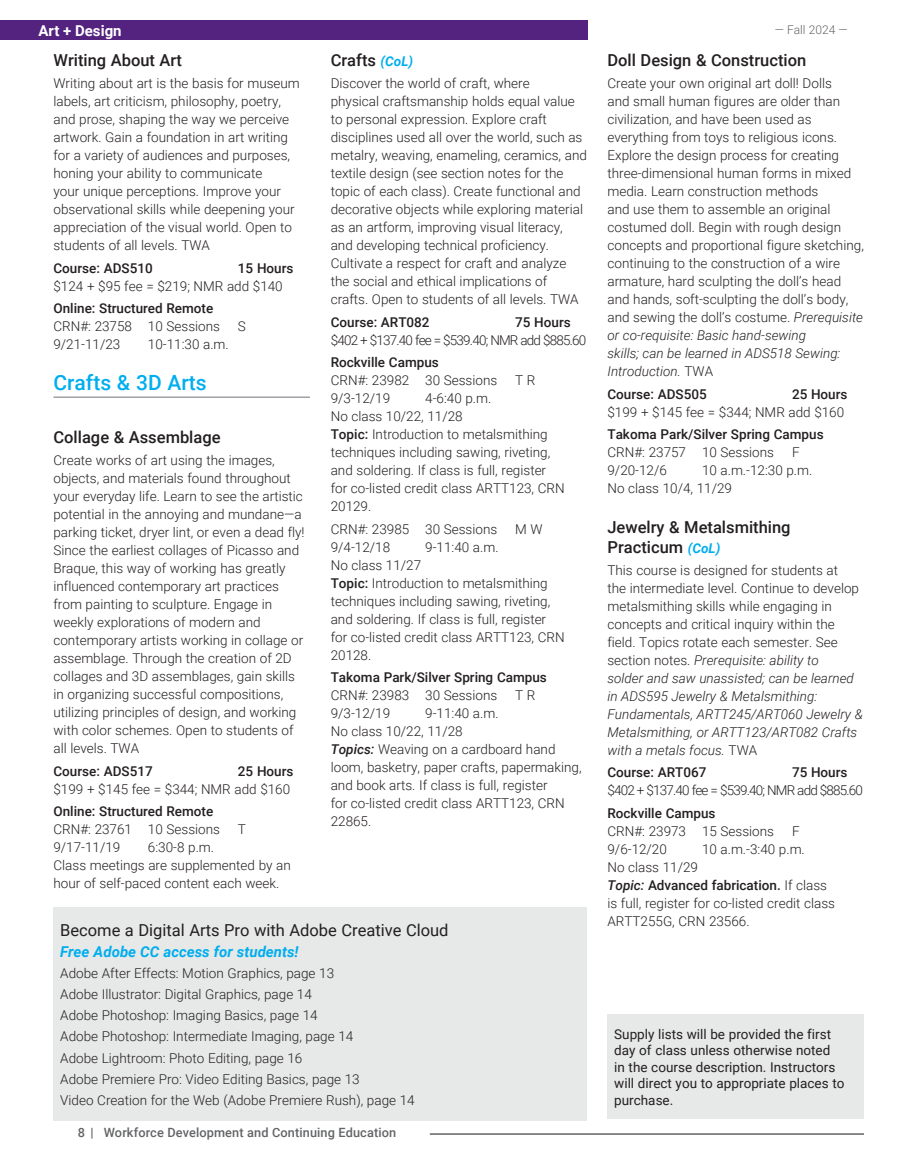
<style>
.page{position:relative;width:918px;height:1175px;background:#fff}
.page>*{position:absolute;margin:0;border:0;box-sizing:border-box;transform-origin:0 0}
.t1{font:500 21px "Roboto";color:#00aeef}
.t2{font:500 16.5px/19.8px "Roboto";color:#231f20}
.t3{font:16.5px "Roboto";color:#231f20}
.t4{font:italic 700 15px "Roboto";color:#00aeef}
.t5{font:700 15px "Roboto";color:#fff}
.t6{font:300 13.5px/18px "Roboto";color:#231f20}
.t7{font:500 13.5px "Roboto";color:#231f20}
.t8{font:13.5px/16.5px "Roboto";color:#231f20}
.t9{font:300 13.5px "Roboto";letter-spacing:-.06em;color:#231f20}
.t10{font:500 12.75px "Roboto";letter-spacing:.01em;color:#636466}
.t11{font:300 12px "Roboto";color:#636466}
.s1{font-weight:700;font-style:italic;font-size:13.5px;color:#00aeef}
.s2{font-style:italic}
.s3{font-weight:500}
.s4{font-weight:500;font-style:italic}
</style>
<div class="page">
<hr style="left:430px;top:1133px;width:434px;height:1px;background:#636466">
<div style="left:0;top:21px;width:588px;height:19px;background:#53237f"></div>
<hr style="left:53px;top:396px;width:257px;height:2px;background:#9fa1a4">
<div style="left:608px;top:1014px;width:256px;height:105px;background:#e7e8e8"></div>
<div style="left:53px;top:907px;width:534px;height:213px;background:#e7e8e8"></div>
<p class="t5" style="left:38px;top:20px;width:85px">Art + Design</p>
<p class="t11" style="left:775px;top:21px;width:75px">— Fall 2024 —</p>
<p class="t2" style="left:53px;top:50px;width:130px">Writing About Art</p>
<p class="t6" style="left:53px;top:74px;width:248px">Writing about art is the basis for museum labels, art criticism, philosophy, poetry, and prose, shaping the way we perceive artwork. Gain a foundation in art writing for a variety of audiences and purposes, honing your ability to communicate<br>your unique perceptions. Improve your observational skills while deepening your appreciation of the visual world. Open to students of all levels. TWA</p>
<p class="t7" style="left:53px;top:258px;width:101px">Course: ADS510</p>
<p class="t7" style="left:238px;top:258px;width:57px">15 Hours</p>
<p class="t6" style="left:53px;top:276px;width:231px">$124 + $95 fee = $219; NMR add $140</p>
<p class="t7" style="left:53px;top:299px;width:161px">Online: Structured Remote</p>
<p class="t6" style="left:53px;top:317px;width:168px">CRN#: 23758 10 Sessions</p>
<p class="t6" style="left:238px;top:317px;width:9px">S</p>
<p class="t6" style="left:53px;top:335px;width:68px">9/21-11/23</p>
<p class="t6" style="left:148px;top:335px;width:82px">10-11:30 a.m.</p>
<h1 class="t1" style="left:53px;top:367px;width:155px">Crafts &amp; 3D Arts</h1>
<p class="t2" style="left:331px;top:50px;width:84px">Crafts <span class="s1">(CoL)</span></p>
<p class="t6" style="left:331px;top:74px;width:258px">Discover the world of craft, where<br>physical craftsmanship holds equal value to personal expression. Explore craft disciplines used all over the world, such as metalry, weaving, enameling, ceramics, and textile design (see section notes for the topic of each class). Create functional and decorative objects while exploring material as an artform, improving visual literacy, and developing technical proficiency.<br>Cultivate a respect for craft and analyze the social and ethical implications of crafts. Open to students of all levels. TWA</p>
<p class="t7" style="left:331px;top:312px;width:100px">Course: ART082</p>
<p class="t7" style="left:515px;top:312px;width:57px">75 Hours</p>
<p class="t9" style="left:331px;top:330px;width:257px">$402 + $137.40 fee = $539.40; NMR add $885.60</p>
<p class="t7" style="left:331px;top:353px;width:110px">Rockville Campus</p>
<p class="t6" style="left:331px;top:371px;width:168px">CRN#: 23982 30 Sessions</p>
<p class="t6" style="left:515px;top:371px;width:22px">T R</p>
<p class="t6" style="left:331px;top:389px;width:61px">9/3-12/19</p>
<p class="t2" style="left:608px;top:50px;width:200px">Doll Design &amp; Construction</p>
<p class="t6" style="left:608px;top:74px;width:258px">Create your own original art doll! Dolls<br>and small human figures are older than civilization, and have been used as everything from toys to religious icons.<br>Explore the design process for creating three-dimensional human forms in mixed media. Learn construction methods<br>and use them to assemble an original costumed doll. Begin with rough design concepts and proportional figure sketching, continuing to the construction of a wire armature, hard sculpting the doll’s head and hands, soft-sculpting the doll’s body, and sewing the doll’s costume. <span class="s2">Prerequisite or co-requisite: Basic hand-sewing<br>skills; can be learned in ADS518 Sewing:<br>Introduction.</span> TWA</p>
<p class="t7" style="left:608px;top:384px;width:101px">Course: ADS505</p>
<p class="t7" style="left:792px;top:384px;width:57px">25 Hours</p>
<p class="t6" style="left:608px;top:402px;width:238px">$199 + $145 fee = $344; NMR add $160</p>
<p class="t7" style="left:608px;top:425px;width:218px">Takoma Park/Silver Spring Campus</p>
<p class="t6" style="left:608px;top:443px;width:168px">CRN#: 23757 10 Sessions</p>
<p class="t6" style="left:792px;top:443px;width:9px">F</p>
<p class="t6" style="left:608px;top:461px;width:61px">9/20-12/6</p>
<p class="t6" style="left:331px;top:389px;width:235px;text-indent:94px">4-6:40 p.m.<br>No class 10/22, 11/28<br><span class="s3">Topic:</span> Introduction to metalsmithing techniques including sawing, riveting, and soldering. If class is full, register for co-listed credit class ARTT123, CRN<br>20129.</p>
<p class="t6" style="left:331px;top:519px;width:168px">CRN#: 23985 30 Sessions</p>
<p class="t6" style="left:515px;top:519px;width:29px">M W</p>
<p class="t6" style="left:331px;top:537px;width:61px">9/4-12/18</p>
<p class="t6" style="left:425px;top:537px;width:75px">9-11:40 a.m.</p>
<p class="t6" style="left:331px;top:555px;width:235px">No class 11/27<br><span class="s3">Topic:</span> Introduction to metalsmithing techniques including sawing, riveting, and soldering. If class is full, register for co-listed credit class ARTT123, CRN<br>20128.</p>
<p class="t7" style="left:331px;top:668px;width:218px">Takoma Park/Silver Spring Campus</p>
<p class="t6" style="left:331px;top:686px;width:168px">CRN#: 23983 30 Sessions</p>
<p class="t6" style="left:515px;top:686px;width:22px">T R</p>
<p class="t6" style="left:331px;top:704px;width:61px">9/3-12/19</p>
<p class="t2" style="left:53px;top:427px;width:169px">Collage &amp; Assemblage</p>
<p class="t6" style="left:53px;top:450px;width:253px">Create works of art using the images, objects, and materials found throughout your everyday life. Learn to see the artistic potential in the annoying and mundane—a parking ticket, dryer lint, or even a dead fly!<br>Since the earliest collages of Picasso and Braque, this way of working has greatly influenced contemporary art practices from painting to sculpture. Engage in weekly explorations of modern and contemporary artists working in collage or assemblage. Through the creation of 2D collages and 3D assemblages, gain skills in organizing successful compositions, utilizing principles of design, and working with color schemes. Open to students of all levels. TWA</p>
<p class="t7" style="left:53px;top:761px;width:101px">Course: ADS517</p>
<p class="t7" style="left:238px;top:761px;width:57px">25 Hours</p>
<p class="t6" style="left:53px;top:779px;width:238px">$199 + $145 fee = $344; NMR add $160</p>
<p class="t7" style="left:53px;top:802px;width:161px">Online: Structured Remote</p>
<p class="t6" style="left:53px;top:820px;width:168px">CRN#: 23761 10 Sessions</p>
<p class="t6" style="left:238px;top:820px;width:10px">T</p>
<p class="t6" style="left:53px;top:838px;width:68px">9/17-11/19</p>
<p class="t6" style="left:608px;top:461px;width:206px;text-indent:94px">10 a.m.-12:30 p.m.<br>No class 10/4, 11/29</p>
<p class="t2" style="left:608px;top:517px;width:185px">Jewelry &amp; Metalsmithing<br>Practicum <span class="s1">(CoL)</span></p>
<p class="t6" style="left:607px;top:560px;width:257px">This course is designed for students at<br>the intermediate level. Continue to develop metalsmithing skills while engaging in concepts and critical inquiry within the field. Topics rotate each semester. See section notes. <span class="s2">Prerequisite: ability to<br>solder and saw unassisted; can be learned in ADS595 Jewelry &amp; Metalsmithing:<br>Fundamentals, ARTT245/ART060 Jewelry &amp; Metalsmithing, or ARTT123/ART082 Crafts with a metals focus.</span> TWA</p>
<p class="t7" style="left:608px;top:763px;width:100px">Course: ART067</p>
<p class="t7" style="left:792px;top:763px;width:57px">75 Hours</p>
<p class="t9" style="left:608px;top:781px;width:257px">$402 + $137.40 fee = $539.40; NMR add $885.60</p>
<p class="t7" style="left:608px;top:803px;width:110px">Rockville Campus</p>
<p class="t6" style="left:608px;top:821px;width:168px">CRN#: 23973 15 Sessions</p>
<p class="t6" style="left:792px;top:821px;width:9px">F</p>
<p class="t6" style="left:608px;top:839px;width:61px">9/6-12/20</p>
<p class="t6" style="left:702px;top:839px;width:104px">10 a.m.-3:40 p.m.</p>
<p class="t6" style="left:608px;top:857px;width:229px">No class 11/29<br><span class="s4">Topic:</span> <span class="s3">Advanced fabrication.</span> If class is full, register for co-listed credit class<br>ARTT255G, CRN 23566.</p>
<p class="t6" style="left:331px;top:704px;width:252px;text-indent:94px">9-11:40 a.m.<br>No class 10/22, 11/28<br><span class="s4">Topics:</span> Weaving on a cardboard hand loom, basketry, paper crafts, papermaking, and book arts. If class is full, register<br>for co-listed credit class ARTT123, CRN<br>22865.</p>
<p class="t6" style="left:53px;top:838px;width:239px;text-indent:94px">6:30-8 p.m.<br>Class meetings are supplemented by an hour of self-paced content each week.</p>
<p class="t3" style="left:60px;top:919px;width:390px">Become a Digital Arts Pro with Adobe Creative Cloud</p>
<p class="t4" style="left:60px;top:941px;width:240px">Free Adobe CC access for students!</p>
<p class="t6" style="left:60px;top:962px;width:356px;line-height:21px">Adobe After Effects: Motion Graphics, page 13<br>Adobe Illustrator: Digital Graphics, page 14<br>Adobe Photoshop: Imaging Basics, page 14<br>Adobe Photoshop: Intermediate Imaging, page 14<br>Adobe Lightroom: Photo Editing, page 16<br>Adobe Premiere Pro: Video Editing Basics, page 13<br>Video Creation for the Web (Adobe Premiere Rush), page 14</p>
<p class="t8" style="left:614px;top:1025px;width:232px">Supply lists will be provided the first day of class unless otherwise noted<br>in the course description. Instructors will direct you to appropriate places to purchase.</p>
<p class="t10" style="left:78px;top:1123px;width:320px">8 | Workforce Development and Continuing Education</p>
</div>
